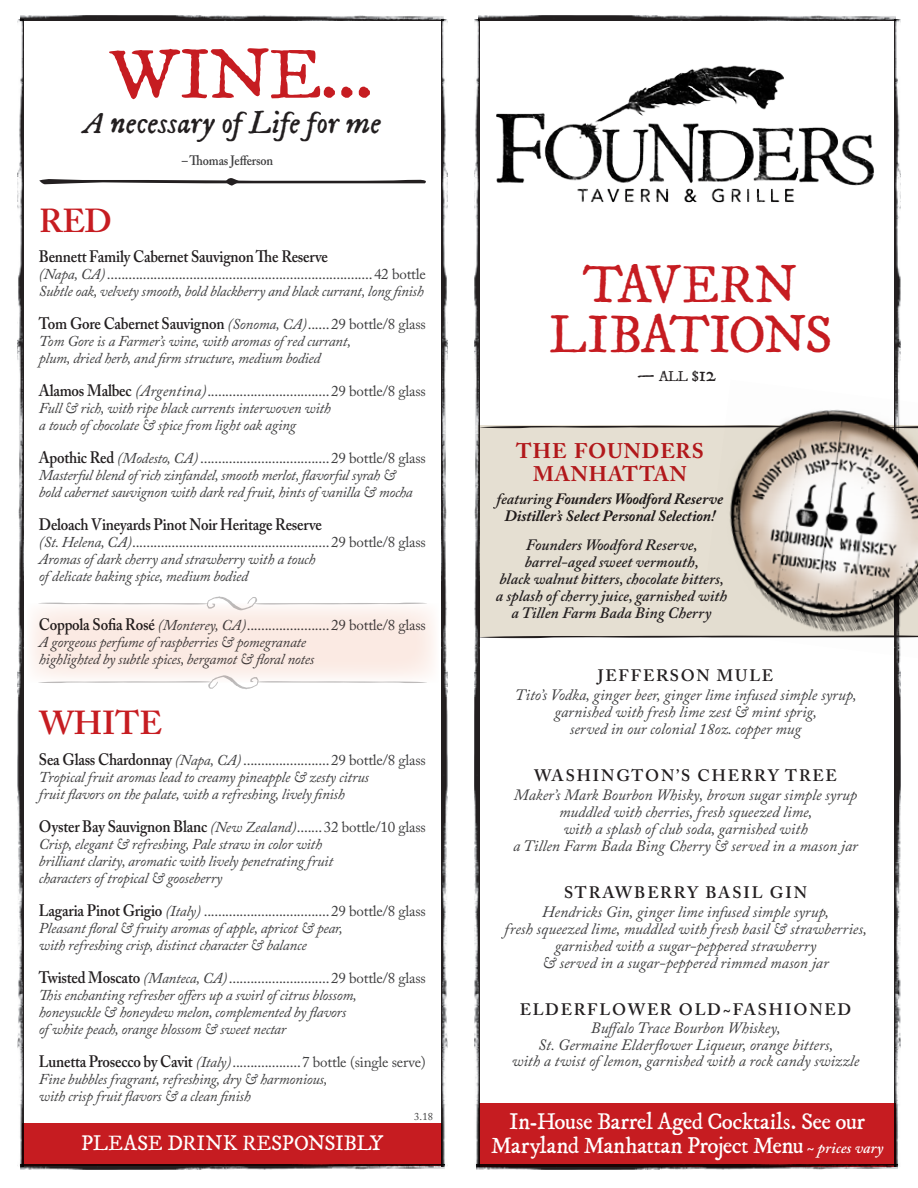
<style>
.page{position:relative;width:918px;height:1188px;background:#fff}
.page>*{position:absolute;margin:0;border:0;box-sizing:border-box;transform-origin:0 0}
.SECTION_HEADER{font:60px "IM FELL DW Pica Roman SC";color:#c61c21;scale:1.08 1}
.t1{font:45px/49.5px "IM FELL DW Pica Roman SC";color:#c61c21;text-align:center}
.t2{font:600 33px "Adobe Caslon Pro";color:#c61c21}
.t3{font:italic 27px "IM FELL DW Pica Italic";letter-spacing:-.01em;color:#231f20}
.t4{font:27px "IM FELL DW Pica Roman SC";color:#231f20}
.t5{font:700 21px/22.5px "Adobe Caslon Pro";letter-spacing:.045em;color:#c61c21;text-align:center}
.t6{font:19.5px/24px "IM FELL DW Pica Roman";letter-spacing:-.025em;color:#fff;text-align:center}
.t7{font:18px "IM FELL DW Pica Roman SC";letter-spacing:-.005em;color:#fff}
.t8{font:600 16.5px "Adobe Caslon Pro";letter-spacing:-.015em;color:#231f20;scale:.9 1}
.t9{font:600 16.5px "Adobe Caslon Pro";letter-spacing:.115em;color:#231f20}
.t10{font:600 16.5px "Adobe Caslon Pro";letter-spacing:.11em;color:#231f20}
.t11{font:italic 15.75px/17px "Adobe Caslon Pro";color:#3e3e3f;text-align:center}
.ITEM_DESCRIPTION{font:italic 600 15.75px/17px "Adobe Caslon Pro";color:#231f20;text-align:center}
.t12{font:italic 700 15.75px/17px "Adobe Caslon Pro";letter-spacing:-.01em;color:#231f20;text-align:center}
.t13{font:italic 15px/17px "Adobe Caslon Pro";letter-spacing:-.015em;color:#3e3e3f}
.t14{font:15px/17px "Adobe Caslon Pro";letter-spacing:-.015em;color:#3e3e3f}
.ITEM_DESCRIPTION-2{font:600 13.5px "Adobe Caslon Pro";letter-spacing:-.015em;color:#3e3e3f;scale:.9 1}
.t15{font:12px "IM FELL DW Pica Roman SC";color:#231f20}
.ITEM_NAME{font:10.5px "Adobe Caslon Pro";color:#3e3e3f}
.s1{font-style:italic}
.s2{font-weight:400;font-style:italic;font-size:15px;color:#3e3e3f}
.s3{font-weight:400;font-size:15px;color:#3e3e3f}
.s4{font-weight:600;font-style:normal;font-size:16.5px;color:#231f20}
.s5{font-size:15.75px}
.s6{font-style:normal}
.s7{font-size:18px}
.s8{font-weight:600}
.s9{font-family:"Adobe Caslon Pro";font-weight:600;font-style:italic;font-size:15.75px}
</style>
<div class="page">
<img style="left:477px;top:1166px;width:420px;height:4px">
<img style="left:478px;top:15px;width:417px;height:6px">
<img style="left:474px;top:19px;width:6px;height:1147px">
<img style="left:895px;top:19px;width:6px;height:361px">
<img style="left:895px;top:658px;width:6px;height:508px">
<img style="left:18px;top:19px;width:5px;height:1147px">
<img style="left:442px;top:19px;width:5px;height:1147px">
<img style="left:21px;top:15px;width:422px;height:6px">
<img style="left:21px;top:1164px;width:423px;height:6px">
<img style="left:474px;top:47px;width:400px;height:167px">
<div style="left:23px;top:1123px;width:419px;height:42px;background:#c61c21"></div>
<svg style="left:39px;top:178px;width:387px;height:8px"></svg>
<div style="left:480px;top:1103px;width:416px;height:63px;background:#c61c21"></div>
<div style="left:27px;top:603px;width:411px;height:80px;background:#fbeae3"></div>
<svg style="left:38px;top:675px;width:389px;height:14px"></svg>
<svg style="left:38px;top:596px;width:389px;height:14px"></svg>
<img style="left:785px;top:380px;width:116px;height:278px">
<svg style="left:478px;top:637px;width:440px;height:1px"></svg>
<svg style="left:478px;top:426px;width:440px;height:211px;background:#c5bfb4"></svg>
<svg style="left:480px;top:422px;width:438px;height:188px;background:#cfc9be"></svg>
<p class="SECTION_HEADER" style="left:109px;top:35px;width:248px">WINE…</p>
<h3 class="t3" style="left:81px;top:104px;width:300px">A necessaryofLife for me</h3>
<p class="ITEM_DESCRIPTION-2" style="left:182px;top:152px;width:103px">– Thomas Jefferson</p>
<h3 class="t2" style="left:39px;top:201px;width:74px">RED</h3>
<p class="t8" style="left:39px;top:247px;width:323px">Bennett Family Cabernet Sauvignon The Reserve</p>
<p class="t14" style="left:39px;top:265px;width:389px"><span class="s1">(Napa, CA)</span>..........................................................................42 bottle<br><span class="s1">Subtle oak, velvety smooth, bold blackberry and black currant, long finish</span></p>
<p class="t8" style="left:39px;top:314px;width:432px">Tom Gore Cabernet Sauvignon <span class="s2">(Sonoma, CA)</span><span class="s3">......29 bottle/8 glass</span></p>
<p class="t13" style="left:39px;top:332px;width:314px">Tom Gore is a Farmer’s wine, with aromas of red currant, plum, dried herb, and firm structure, medium bodied</p>
<p class="t13" style="left:39px;top:383px;width:389px"><span class="s4">Alamos Malbec</span> <span class="s5">(Argentina)</span><span class="s6">..................................29 bottle/8 glass<br></span>Full &amp; rich, with ripe black currents interwoven with<br>a touch of chocolate &amp; spice from light oak aging</p>
<p class="t13" style="left:39px;top:450px;width:389px"><span class="s4">Apothic Red</span> (Modesto, CA)<span class="s6">....................................29 bottle/8 glass<br></span>Masterful blend of rich zinfandel, smooth merlot, flavorful syrah &amp;<br>bold cabernet sauvignon with dark red fruit, hints of vanilla &amp; mocha</p>
<p class="t8" style="left:39px;top:515px;width:316px">Deloach Vineyards Pinot Noir Heritage Reserve</p>
<p class="t13" style="left:39px;top:534px;width:389px">(St. Helena, CA)<span class="s6">.......................................................29 bottle/8 glass<br></span>Aromas of dark cherry and strawberry with a touch<br>of delicate baking spice, medium bodied</p>
<p class="t13" style="left:39px;top:617px;width:389px"><span class="s4">Coppola Sofia Rosé</span> (Monterey, CA)<span class="s6">.......................29 bottle/8 glass<br></span>A gorgeous perfume of raspberries &amp; pomegranate<br>highlighted by subtle spices, bergamot &amp; floral notes</p>
<h3 class="t2" style="left:39px;top:704px;width:125px">WHITE</h3>
<p class="t13" style="left:39px;top:751px;width:389px"><span class="s4">Sea Glass Chardonnay</span> (Napa, CA)<span class="s6">........................29 bottle/8 glass<br></span>Tropical fruit aromas lead to creamy pineapple &amp; zesty citrus<br>fruit flavors on the palate, with a refreshing, lively finish</p>
<p class="t8" style="left:39px;top:817px;width:432px">Oyster Bay Sauvignon Blanc <span class="s2">(New Zealand)</span><span class="s3">.......32 bottle/10 glass</span></p>
<p class="t13" style="left:39px;top:835px;width:296px">Crisp, elegant &amp; refreshing, Pale straw in color with brilliant clarity, aromatic with lively penetrating fruit characters of tropical &amp; gooseberry</p>
<p class="t13" style="left:39px;top:902px;width:389px"><span class="s4">Lagaria Pinot Grigio</span> (Italy) <span class="s6">...................................29 bottle/8 glass<br></span>Pleasant floral &amp; fruity aromas of apple, apricot &amp; pear,<br>with refreshing crisp, distinct character &amp; balance</p>
<p class="t13" style="left:39px;top:969px;width:389px"><span class="s4">Twisted Moscato</span> (Manteca, CA)<span class="s6">............................29 bottle/8 glass </span>This enchanting refresher offers up a swirl of citrus blossom,<br>honeysuckle &amp; honeydew melon, complemented by flavors<br>of white peach, orange blossom &amp; sweet nectar</p>
<p class="t13" style="left:39px;top:1053px;width:389px"><span class="s4">Lunetta Prosecco by Cavit</span> (Italy)<span class="s6">...................7 bottle (single serve)<br></span>Fine bubbles fragrant, refreshing, dry &amp; harmonious,<br>with crisp fruit flavors &amp; a clean finish</p>
<h2 class="t1" style="left:549px;top:262px;width:285px">TAVERN<br>LIBATIONS</h2>
<h3 class="t4" style="left:638px;top:356px;width:18px">–</h3>
<p class="t15" style="left:659px;top:369px;width:57px">ALL $<span class="s7">12</span></p>
<h3 class="t5" style="left:516px;top:440px;width:189px">THE FOUNDERS<br>MANHATTAN</h3>
<p class="t12" style="left:497px;top:490px;width:228px"><span class="s8">featuring</span> Founders Woodford Reserve<br>Distiller’s Select Personal Selection!</p>
<p class="ITEM_DESCRIPTION" style="left:496px;top:536px;width:233px">Founders Woodford Reserve, barrel-aged sweet vermouth,<br>black walnut bitters, chocolate bitters, a splash of cherry juice, garnished with a Tillen Farm Bada Bing Cherry</p>
<p class="t9" style="left:598px;top:666px;width:177px">JEFFERSON MULE</p>
<p class="t11" style="left:515px;top:687px;width:343px">Tito’s Vodka, ginger beer, ginger lime infused simple syrup, garnished with fresh lime zest &amp; mint sprig,<br>served in our colonial 18oz. copper mug</p>
<p class="t9" style="left:534px;top:766px;width:304px">WASHINGTON’S CHERRY TREE</p>
<p class="t11" style="left:513px;top:786px;width:346px">Maker’s Mark Bourbon Whisky, brown sugar simple syrup muddled with cherries, fresh squeezed lime,<br>with a splash of club soda, garnished with<br>a Tillen Farm Bada Bing Cherry &amp; served in a mason jar</p>
<p class="t9" style="left:564px;top:883px;width:245px">STRAWBERRY BASIL GIN</p>
<p class="t11" style="left:505px;top:903px;width:364px">Hendricks Gin, ginger lime infused simple syrup,<br>fresh squeezed lime, muddled with fresh basil &amp; strawberries, garnished with a sugar-peppered strawberry<br>&amp; served in a sugar-peppered rimmed mason jar</p>
<p class="t10" style="left:520px;top:999px;width:333px">ELDERFLOWER OLD~FASHIONED</p>
<p class="t11" style="left:512px;top:1020px;width:349px;line-height:16.5px">Buffalo Trace Bourbon Whiskey,<br>St. Germaine Elderflower Liqueur, orange bitters,<br>with a twist of lemon, garnished with a rock candy swizzle</p>
<p class="t7" style="left:81px;top:1131px;width:303px">PLEASE DRINK RESPONSIBLY</p>
<p class="ITEM_NAME" style="left:414px;top:1110px;width:21px">3.18</p>
<h3 class="t6" style="left:491px;top:1110px;width:394px">In-House Barrel Aged Cocktails. See our<br>Maryland Manhattan Project Menu <span class="s9">~ prices vary</span></h3>
</div>
